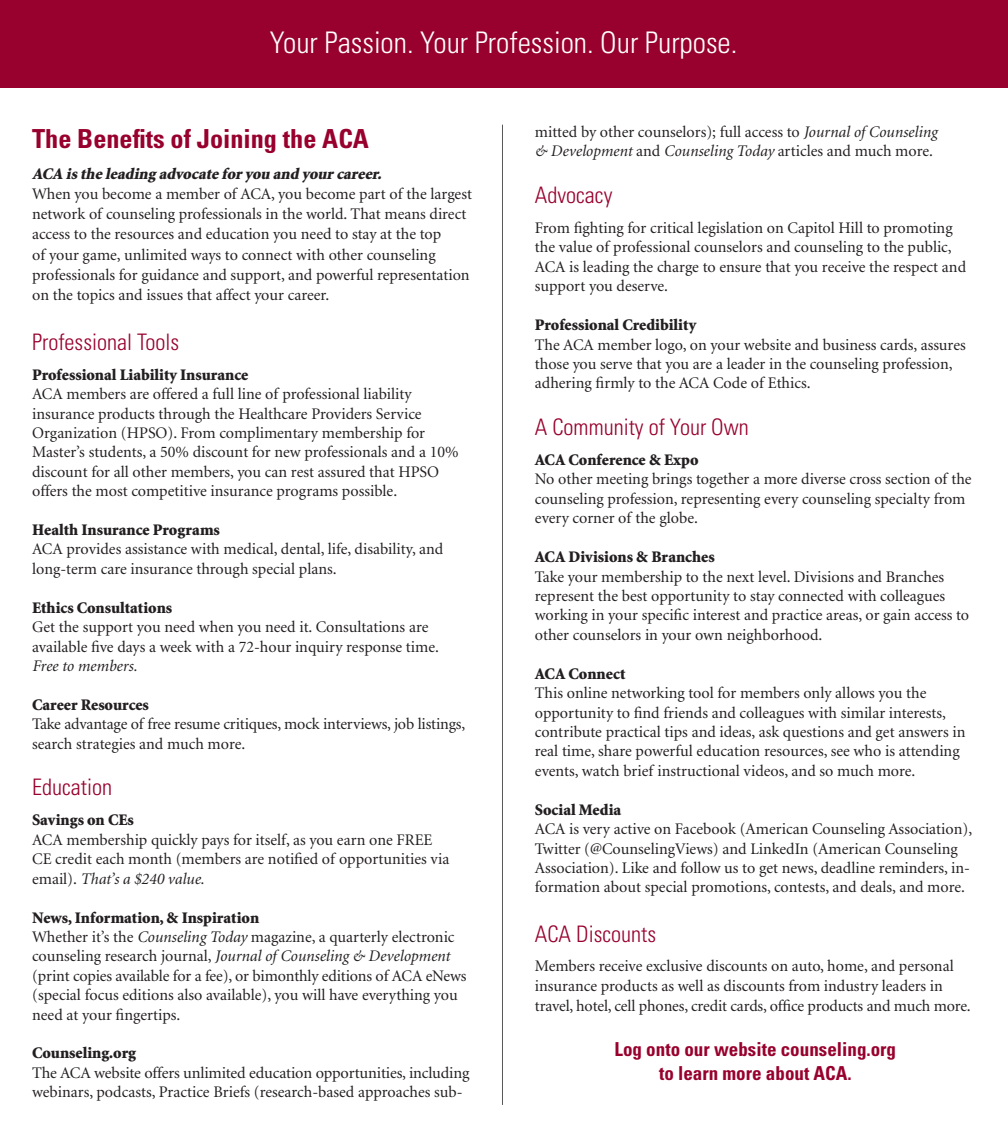
<style>
.page{position:relative;width:1008px;height:1134px;background:#fff}
.page>*{position:absolute;margin:0;border:0;box-sizing:border-box;transform-origin:0 0}
.t1{font:300 condensed 29.75px "Univers";color:#fff}
.t2{font:700 condensed 26.25px "Univers";color:#98012d}
.t3{font:300 condensed 22.75px "Univers";color:#98012d}
.t4{font:700 condensed 19.25px/24.5px "Univers";color:#98012d;text-align:center}
.t5{font:16.1px/19.4px "Minion";color:#231f20}
.t6{font:900 16.1px "Minion";color:#231f20}
.t7{font:italic 900 16.1px "Minion";color:#231f20}
.t8{font:italic 16.1px "Minion";color:#231f20}
.s1{font-style:italic}
.s2{font-weight:900}
</style>
<div class="page">
<div style="left:0;top:0;width:1008px;height:88px;background:#98012d"></div>
<hr style="left:502px;top:125px;width:1px;height:980px;background:#57585a">
<h1 class="t1" style="left:270px;top:25px;width:469px">Your Passion. Your Profession. Our Purpose.</h1>
<h2 class="t2" style="left:32px;top:123px;width:338px">The Benefits of Joining the ACA</h2>
<p class="t7" style="left:32px;top:166px;width:354px">ACA is the leading advocate for you and your career.</p>
<p class="t5" style="left:32px;top:185px;width:441px;line-height:20.1px">When you become a member of ACA, you become part of the largest network of counseling professionals in the world. That means direct access to the resources and education you need to stay at the top<br>of your game, unlimited ways to connect with other counseling professionals for guidance and support, and powerful representation on the topics and issues that affect your career.</p>
<h3 class="t3" style="left:32px;top:328px;width:149px">Professional Tools</h3>
<p class="t6" style="left:32px;top:366px;width:218px">Professional Liability Insurance</p>
<p class="t5" style="left:32px;top:385px;width:428px">ACA members are offered a full line of professional liability insurance products through the Healthcare Providers Service Organization (HPSO). From complimentary membership for Master’s students, a 50% discount for new professionals and a 10% discount for all other members, you can rest assured that HPSO offers the most competitive insurance programs possible.</p>
<p class="t6" style="left:32px;top:522px;width:189px">Health Insurance Programs</p>
<p class="t5" style="left:32px;top:540px;width:413px">ACA provides assistance with medical, dental, life, disability, and long-term care insurance through special plans.</p>
<p class="t6" style="left:32px;top:599px;width:142px">Ethics Consultations</p>
<p class="t5" style="left:32px;top:618px;width:408px">Get the support you need when you need it. Consultations are available five days a week with a 72-hour inquiry response time.</p>
<p class="t8" style="left:32px;top:658px;width:107px">Free to members.</p>
<p class="t6" style="left:32px;top:697px;width:118px">Career Resources</p>
<p class="t5" style="left:32px;top:715px;width:435px">Take advantage of free resume critiques, mock interviews, job listings, search strategies and much more.</p>
<h3 class="t3" style="left:32px;top:774px;width:82px">Education</h3>
<p class="t6" style="left:32px;top:812px;width:103px">Savings on CEs</p>
<p class="t5" style="left:32px;top:831px;width:419px">ACA membership quickly pays for itself, as you earn one FREE<br>CE credit each month (members are notified of opportunities via email). <span class="s1">That’s a $240 value.</span></p>
<p class="t5" style="left:32px;top:908px;width:436px"><span class="s2">News, Information, &amp; Inspiration<br></span>Whether it’s the <span class="s1">Counseling Today</span> magazine, a quarterly electronic counseling research journal, <span class="s1">Journal of Counseling &amp; Development </span>(print copies available for a fee), or bimonthly editions of ACA eNews (special focus editions also available), you will have everything you need at your fingertips.</p>
<p class="t6" style="left:32px;top:1045px;width:106px">Counseling.org</p>
<p class="t5" style="left:32px;top:1064px;width:439px">The ACA website offers unlimited education opportunities, including webinars, podcasts, Practice Briefs (research-based approaches sub-</p>
<p class="t5" style="left:535px;top:123px;width:404px">mitted by other counselors); full access to <span class="s1">Journal of Counseling &amp; Development</span> and <span class="s1">Counseling Today</span> articles and much more.</p>
<h3 class="t3" style="left:535px;top:181px;width:79px">Advocacy</h3>
<p class="t5" style="left:535px;top:219px;width:433px">From fighting for critical legislation on Capitol Hill to promoting the value of professional counselors and counseling to the public, ACA is leading the charge to ensure that you receive the respect and support you deserve.</p>
<p class="t6" style="left:535px;top:317px;width:163px">Professional Credibility</p>
<p class="t5" style="left:535px;top:335px;width:432px">The ACA member logo, on your website and business cards, assures those you serve that you are a leader in the counseling profession, adhering firmly to the ACA Code of Ethics.</p>
<h3 class="t3" style="left:535px;top:413px;width:215px">A Community of Your Own</h3>
<p class="t6" style="left:535px;top:452px;width:165px">ACA Conference &amp; Expo</p>
<p class="t5" style="left:535px;top:470px;width:438px">No other meeting brings together a more diverse cross section of the counseling profession, representing every counseling specialty from every corner of the globe.</p>
<p class="t6" style="left:535px;top:549px;width:181px">ACA Divisions &amp; Branches</p>
<p class="t5" style="left:535px;top:567px;width:436px">Take your membership to the next level. Divisions and Branches represent the best opportunity to stay connected with colleagues working in your specific interest and practice areas, or gain access to other counselors in your own neighborhood.</p>
<p class="t6" style="left:535px;top:665px;width:92px">ACA Connect</p>
<p class="t5" style="left:535px;top:684px;width:432px">This online networking tool for members only allows you the opportunity to find friends and colleagues with similar interests, contribute practical tips and ideas, ask questions and get answers in real time, share powerful education resources, see who is attending events, watch brief instructional videos, and so much more.</p>
<p class="t6" style="left:535px;top:801px;width:88px">Social Media</p>
<p class="t5" style="left:535px;top:820px;width:439px">ACA is very active on Facebook (American Counseling Association), Twitter (@CounselingViews) and LinkedIn (American Counseling Association). Like and follow us to get news, deadline reminders, in&shy;formation about special promotions, contests, and deals, and more.</p>
<h3 class="t3" style="left:535px;top:920px;width:123px">ACA Discounts</h3>
<p class="t5" style="left:535px;top:957px;width:437px">Members receive exclusive discounts on auto, home, and personal insurance products as well as discounts from industry leaders in travel, hotel, cell phones, credit cards, office products and much more.</p>
<p class="t4" style="left:615px;top:1036px;width:283px">Log onto our website counseling.org to learn more about ACA.</p>
</div>
